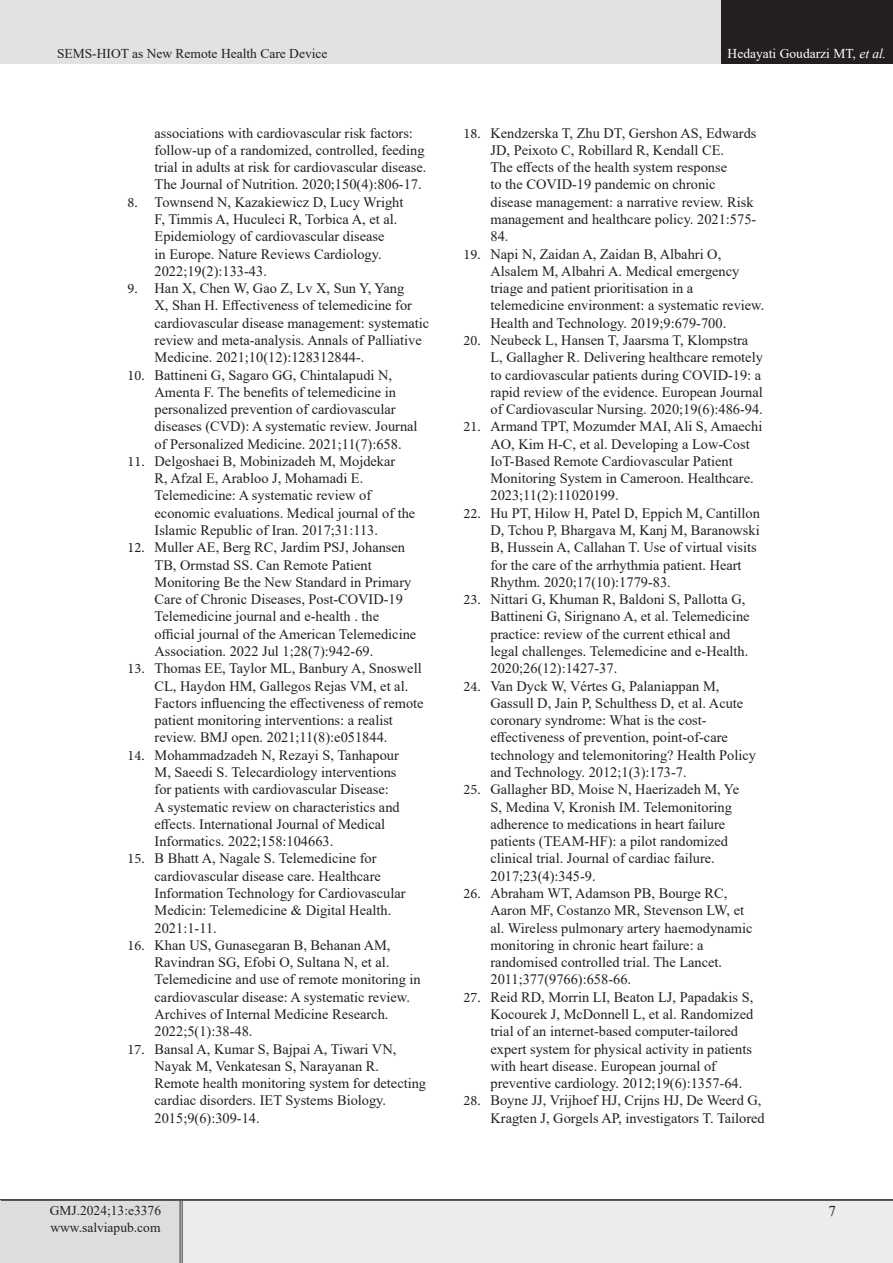
<style>
.page{position:relative;width:893px;height:1263px;background:#fff}
.page>*{position:absolute;margin:0;border:0;box-sizing:border-box;transform-origin:0 0}
.t1{font:15px "Times New Roman";color:#231f20}
.t2{font:14.4px/17.2px "Times New Roman";color:#231f20}
.eeeeeeeeeeee{font:13.5px "Times New Roman";color:#231f20}
.t3{font:13.5px "Times New Roman";color:#fff}
.s1{font-style:italic}
.s2{font-family:"Minion Pro"}
</style>
<div class="page">
<div style="left:0;top:1200px;width:181px;height:63px;background:#dcdddf"></div>
<div style="left:181px;top:1200px;width:712px;height:63px;background:#ececee"></div>
<hr style="left:180px;top:1201px;width:3px;height:62px;background:#fff">
<hr style="left:180px;top:1201px;width:1px;height:62px;background:#231f20">
<hr style="left:182px;top:1201px;width:1px;height:62px;background:#231f20">
<hr style="left:0;top:1199px;width:181px;height:2px;background:#231f20">
<hr style="left:181px;top:1199px;width:712px;height:2px;background:#231f20">
<div style="left:0;top:0;width:722px;height:64px;background:#e1e2e4"></div>
<div style="left:722px;top:0;width:171px;height:64px;background:#231f20"></div>
<p class="eeeeeeeeeeee" style="left:57px;top:44px;width:272px">SEMS-HIOT as New Remote Health Care Device</p>
<p class="t3" style="left:728px;top:44px;width:160px">Hedayati Goudarzi MT, <span class="s1">et al.</span></p>
<p class="t2" style="left:155px;top:124px;width:273px">associations with cardiovascular risk factors: follow-up of a randomized, controlled, feeding trial in adults at risk for cardiovascular disease.<br>The Journal of Nutrition. 2020;150(4):806-17.</p>
<p class="t2" style="left:155px;top:193px;width:250px;text-indent:-27px"><span class="s2">8.</span> Townsend N, Kazakiewicz D, Lucy Wright F, Timmis A, Huculeci R, Torbica A, et al.<br>Epidemiology of cardiovascular disease<br>in Europe. Nature Reviews Cardiology.<br>2022;19(2):133-43.</p>
<p class="t2" style="left:155px;top:279px;width:276px;text-indent:-27px"><span class="s2">9.</span> Han X, Chen W, Gao Z, Lv X, Sun Y, Yang<br>X, Shan H. Effectiveness of telemedicine for cardiovascular disease management: systematic review and meta-analysis. Annals of Palliative Medicine. 2021;10(12):128312844-.</p>
<p class="t2" style="left:155px;top:366px;width:265px;text-indent:-27px"><span class="s2">10.</span> Battineni G, Sagaro GG, Chintalapudi N, Amenta F. The benefits of telemedicine in personalized prevention of cardiovascular diseases (CVD): A systematic review. Journal of Personalized Medicine. 2021;11(7):658.</p>
<p class="t2" style="left:155px;top:452px;width:262px;text-indent:-27px"><span class="s2">11.</span> Delgoshaei B, Mobinizadeh M, Mojdekar<br>R, Afzal E, Arabloo J, Mohamadi E.<br>Telemedicine: A systematic review of economic evaluations. Medical journal of the Islamic Republic of Iran. 2017;31:113.</p>
<p class="t2" style="left:155px;top:538px;width:263px;text-indent:-27px"><span class="s2">12.</span> Muller AE, Berg RC, Jardim PSJ, Johansen TB, Ormstad SS. Can Remote Patient Monitoring Be the New Standard in Primary Care of Chronic Diseases, Post-COVID-19<br>Telemedicine journal and e-health . the official journal of the American Telemedicine Association. 2022 Jul 1;28(7):942-69.</p>
<p class="t2" style="left:155px;top:659px;width:271px;text-indent:-27px"><span class="s2">13.</span> Thomas EE, Taylor ML, Banbury A, Snoswell CL, Haydon HM, Gallegos Rejas VM, et al.<br>Factors influencing the effectiveness of remote patient monitoring interventions: a realist review. BMJ open. 2021;11(8):e051844.</p>
<p class="t2" style="left:155px;top:746px;width:247px;text-indent:-27px"><span class="s2">14.</span> Mohammadzadeh N, Rezayi S, Tanhapour M, Saeedi S. Telecardiology interventions for patients with cardiovascular Disease:<br>A systematic review on characteristics and effects. International Journal of Medical Informatics. 2022;158:104663.</p>
<p class="t2" style="left:155px;top:849px;width:253px;text-indent:-27px"><span class="s2">15.</span> B Bhatt A, Nagale S. Telemedicine for cardiovascular disease care. Healthcare Information Technology for Cardiovascular Medicin: Telemedicine &amp; Digital Health.<br>2021:1-11.</p>
<p class="t2" style="left:155px;top:936px;width:268px;text-indent:-27px"><span class="s2">16.</span> Khan US, Gunasegaran B, Behanan AM, Ravindran SG, Efobi O, Sultana N, et al.<br>Telemedicine and use of remote monitoring in cardiovascular disease: A systematic review.<br>Archives of Internal Medicine Research.<br>2022;5(1):38-48.</p>
<p class="t2" style="left:155px;top:1039px;width:273px;text-indent:-27px"><span class="s2">17.</span> Bansal A, Kumar S, Bajpai A, Tiwari VN, Nayak M, Venkatesan S, Narayanan R.<br>Remote health monitoring system for detecting cardiac disorders. IET Systems Biology.<br>2015;9(6):309-14.</p>
<p class="eeeeeeeeeeee" style="left:50px;top:1201px;width:113px">GMJ.2024;13:e3376</p>
<p class="eeeeeeeeeeee" style="left:50px;top:1217px;width:112px">www.salviapub.com</p>
<p class="t2" style="left:490px;top:124px;width:267px;text-indent:-27px"><span class="s2">18.</span> Kendzerska T, Zhu DT, Gershon AS, Edwards JD, Peixoto C, Robillard R, Kendall CE.<br>The effects of the health system response<br>to the COVID-19 pandemic on chronic disease management: a narrative review. Risk management and healthcare policy. 2021:575- 84.</p>
<p class="t2" style="left:490px;top:245px;width:275px;text-indent:-27px"><span class="s2">19.</span> Napi N, Zaidan A, Zaidan B, Albahri O, Alsalem M, Albahri A. Medical emergency triage and patient prioritisation in a telemedicine environment: a systematic review.<br>Health and Technology. 2019;9:679-700.</p>
<p class="t2" style="left:490px;top:331px;width:274px;text-indent:-27px"><span class="s2">20.</span> Neubeck L, Hansen T, Jaarsma T, Klompstra L, Gallagher R. Delivering healthcare remotely to cardiovascular patients during COVID-19: a rapid review of the evidence. European Journal of Cardiovascular Nursing. 2020;19(6):486-94.</p>
<p class="t2" style="left:490px;top:417px;width:273px;text-indent:-27px"><span class="s2">21.</span> Armand TPT, Mozumder MAI, Ali S, Amaechi AO, Kim H-C, et al. Developing a Low-Cost IoT-Based Remote Cardiovascular Patient Monitoring System in Cameroon. Healthcare.<br>2023;11(2):11020199.</p>
<p class="t2" style="left:490px;top:504px;width:271px;text-indent:-27px"><span class="s2">22.</span> Hu PT, Hilow H, Patel D, Eppich M, Cantillon D, Tchou P, Bhargava M, Kanj M, Baranowski B, Hussein A, Callahan T. Use of virtual visits for the care of the arrhythmia patient. Heart Rhythm. 2020;17(10):1779-83.</p>
<p class="t2" style="left:490px;top:590px;width:261px;text-indent:-27px"><span class="s2">23.</span> Nittari G, Khuman R, Baldoni S, Pallotta G, Battineni G, Sirignano A, et al. Telemedicine practice: review of the current ethical and legal challenges. Telemedicine and e-Health.<br>2020;26(12):1427-37.</p>
<p class="t2" style="left:490px;top:677px;width:267px;text-indent:-27px"><span class="s2">24.</span> Van Dyck W, Vértes G, Palaniappan M, Gassull D, Jain P, Schulthess D, et al. Acute coronary syndrome: What is the cost&shy;effectiveness of prevention, point-of-care technology and telemonitoring? Health Policy and Technology. 2012;1(3):173-7.</p>
<p class="t2" style="left:490px;top:780px;width:250px;text-indent:-27px"><span class="s2">25.</span> Gallagher BD, Moise N, Haerizadeh M, Ye S, Medina V, Kronish IM. Telemonitoring adherence to medications in heart failure patients (TEAM-HF): a pilot randomized clinical trial. Journal of cardiac failure.<br>2017;23(4):345-9.</p>
<p class="t2" style="left:490px;top:884px;width:263px;text-indent:-27px"><span class="s2">26.</span> Abraham WT, Adamson PB, Bourge RC, Aaron MF, Costanzo MR, Stevenson LW, et al. Wireless pulmonary artery haemodynamic monitoring in chronic heart failure: a randomised controlled trial. The Lancet.<br>2011;377(9766):658-66.</p>
<p class="t2" style="left:490px;top:988px;width:264px;text-indent:-27px"><span class="s2">27.</span> Reid RD, Morrin LI, Beaton LJ, Papadakis S, Kocourek J, McDonnell L, et al. Randomized trial of an internet-based computer-tailored expert system for physical activity in patients with heart disease. European journal of preventive cardiology. 2012;19(6):1357-64.</p>
<p class="t2" style="left:463px;top:1091px;width:303px;text-align:right"><span class="s2">28.</span> Boyne JJ, Vrijhoef HJ, Crijns HJ, De Weerd G,<br>Kragten J, Gorgels AP, investigators T. Tailored</p>
<p class="t1" style="left:828px;top:1201px;width:9px">7</p>
</div>
